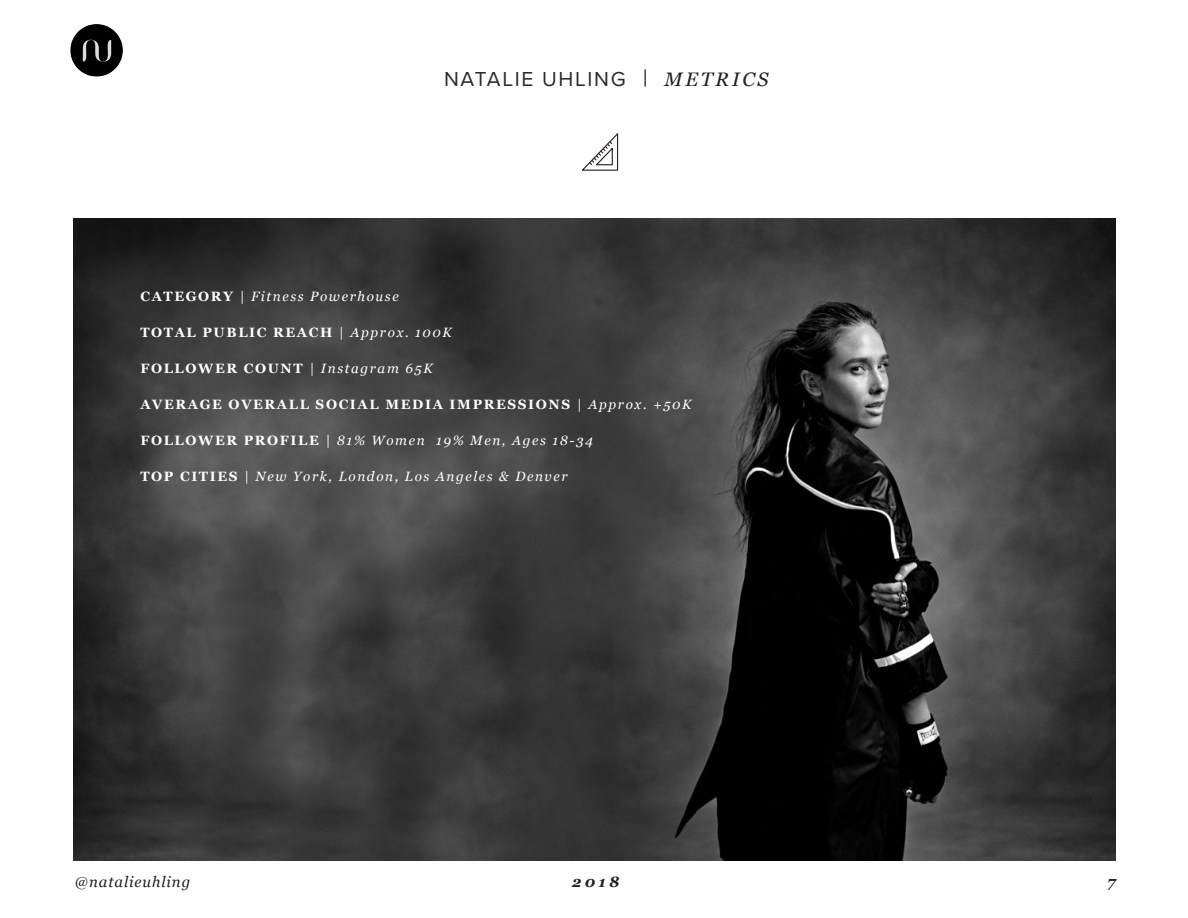
<style>
.page{position:relative;width:1188px;height:918px;background:#fff}
.page>*{position:absolute;margin:0;border:0;box-sizing:border-box;transform-origin:0 0}
.Proxima_Bold_-_Title{font:21px "Proxima Nova";letter-spacing:.08em;color:#2d2926}
.Proxima_Bold{font:italic 15px "Georgia";letter-spacing:.06em;color:#231f20}
.Proxima_Bold-2{font:italic 700 15px "Georgia";color:#231f20}
.METRICS{font:italic 13.5px "Georgia";letter-spacing:.12em;color:#fff}
.METRICS-2{font:700 13.5px "Georgia";letter-spacing:.12em;color:#fff}
.s1{font-size:24px;color:#231f20}
.s2{font-family:"Georgia";font-style:italic;font-size:19.5px;color:#231f20}
.s3{font-weight:700;font-style:normal}
.s4{font-style:normal}
.s5{font-weight:400;font-style:italic}
</style>
<div class="page">
<img style="left:70px;top:24px;width:53px;height:53px">
<img style="left:73px;top:218px;width:1043px;height:642px">
<svg style="left:582px;top:133px;width:37px;height:38px"></svg>
<p class="Proxima_Bold_-_Title" style="left:444px;top:64px;width:326px">NATALIE UHLING <span class="s1">|</span> <span class="s2">METRICS</span></p>
<p class="METRICS" style="left:140px;top:286px;width:260px"><span class="s3">CATEGORY</span> <span class="s4">|</span> Fitness Powerhouse</p>
<p class="METRICS-2" style="left:140px;top:322px;width:313px">TOTAL PUBLIC REACH <span class="s5">| Approx. 100K</span></p>
<p class="METRICS-2" style="left:140px;top:358px;width:294px">FOLLOWER COUNT <span class="s5">| Instagram 65K</span></p>
<p class="METRICS-2" style="left:140px;top:394px;width:553px">AVERAGE OVERALL SOCIAL MEDIA IMPRESSIONS <span class="s5">| Approx. +50K</span></p>
<p class="METRICS" style="left:140px;top:430px;width:454px"><span class="s3">FOLLOWER PROFILE</span> | 81% Women 19% Men, Ages 18-34</p>
<p class="METRICS" style="left:140px;top:466px;width:429px"><span class="s3">TOP CITIES</span> | New York, London, Los Angeles &amp; Denver</p>
<p class="Proxima_Bold" style="left:74px;top:871px;width:117px">@natalieuhling</p>
<p class="Proxima_Bold-2" style="left:572px;top:871px;width:49px">2018</p>
<p class="Proxima_Bold-2" style="left:1108px;top:871px;width:10px">7</p>
</div>
